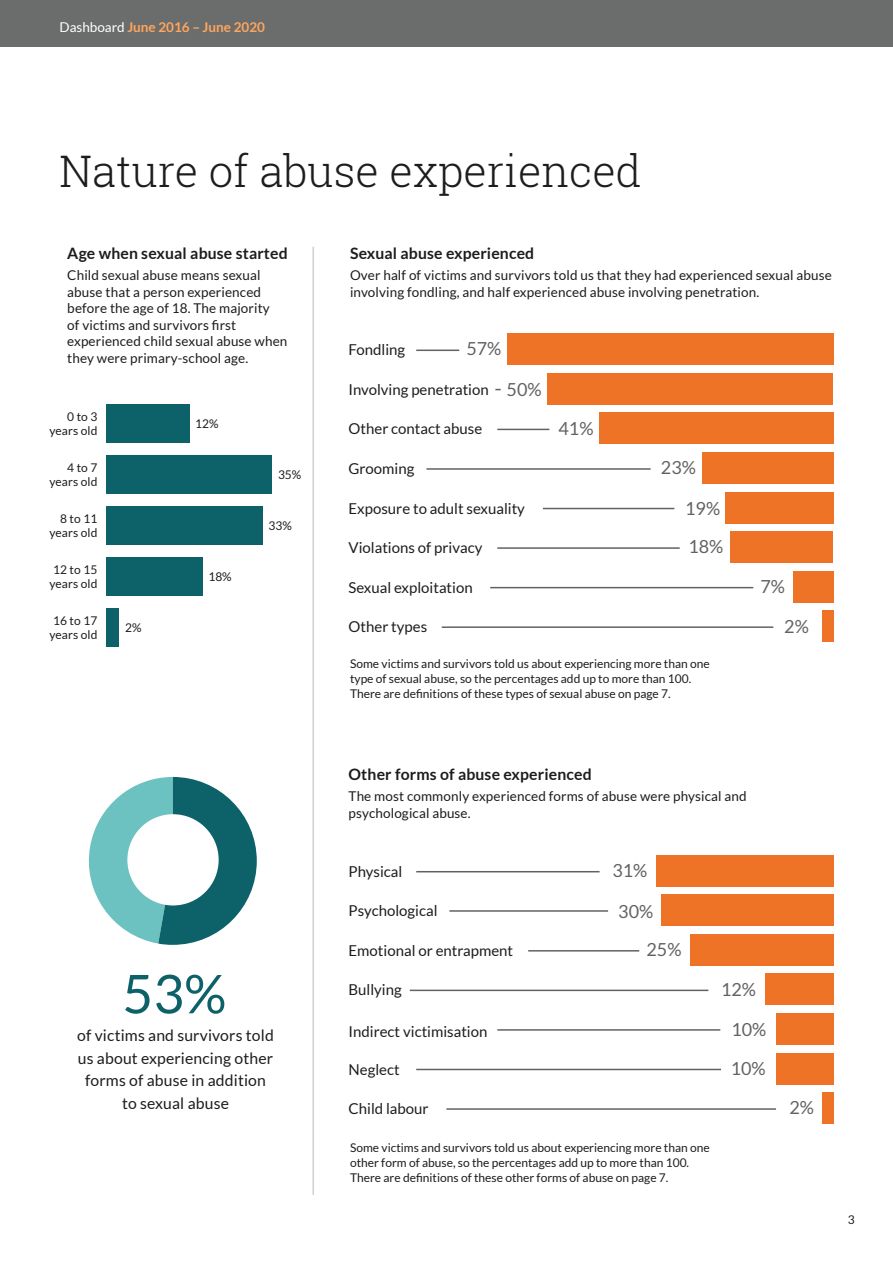
<style>
.page{position:relative;width:893px;height:1263px;background:#fff}
.page>*{position:absolute;margin:0;border:0;box-sizing:border-box;transform-origin:0 0}
.t1{font:53.4px "Lato";color:#0d6269}
.t2{font:300 43.5px "Roboto Slab";color:#1d1d1b}
.t3{font:18px/38.8px "Lato";color:#626261}
.t4{font:15.75px/22.5px "Lato";letter-spacing:.01em;color:#1d1d1b;text-align:center}
.t5{font:700 15.75px "Lato";letter-spacing:.01em;color:#1d1d1b}
.t6{font:15px "Lato";color:#1d1d1b}
.t7{font:13.5px/16.5px "Lato";letter-spacing:.01em;color:#1d1d1b}
.t8{font:700 13.5px "Lato";color:#ffa65c}
.t9{font:12px/13.5px "Lato";color:#1d1d1b;text-align:right}
.s1{font-weight:400;color:#fff}
</style>
<div class="page">
<div style="left:507px;top:334px;width:326px;height:31px;background:#ee7326"></div>
<div style="left:106px;top:404px;width:84px;height:38px;background:#0d6269"></div>
<div style="left:106px;top:455px;width:166px;height:39px;background:#0d6269"></div>
<div style="left:106px;top:506px;width:156px;height:39px;background:#0d6269"></div>
<div style="left:106px;top:557px;width:97px;height:39px;background:#0d6269"></div>
<div style="left:106px;top:608px;width:12px;height:39px;background:#0d6269"></div>
<div style="left:547px;top:373px;width:286px;height:31px;background:#ee7326"></div>
<div style="left:599px;top:413px;width:234px;height:31px;background:#ee7326"></div>
<div style="left:702px;top:452px;width:131px;height:32px;background:#ee7326"></div>
<div style="left:725px;top:492px;width:108px;height:31px;background:#ee7326"></div>
<div style="left:730px;top:531px;width:103px;height:32px;background:#ee7326"></div>
<div style="left:793px;top:571px;width:40px;height:31px;background:#ee7326"></div>
<div style="left:822px;top:611px;width:11px;height:31px;background:#ee7326"></div>
<hr style="left:416px;top:350px;width:43px;height:1px;background:#626261">
<hr style="left:497px;top:429px;width:52px;height:1px;background:#626261">
<hr style="left:442px;top:626px;width:331px;height:2px;background:#626261">
<hr style="left:490px;top:587px;width:263px;height:1px;background:#626261">
<hr style="left:497px;top:547px;width:183px;height:2px;background:#626261">
<hr style="left:543px;top:508px;width:131px;height:1px;background:#626261">
<hr style="left:426px;top:468px;width:225px;height:2px;background:#626261">
<hr style="left:312px;top:247px;width:2px;height:948px;background:#d0d0d0">
<div style="left:822px;top:1092px;width:11px;height:32px;background:#ee7326"></div>
<div style="left:776px;top:1053px;width:57px;height:31px;background:#ee7326"></div>
<div style="left:776px;top:1013px;width:57px;height:31px;background:#ee7326"></div>
<div style="left:764px;top:974px;width:69px;height:31px;background:#ee7326"></div>
<div style="left:690px;top:934px;width:143px;height:31px;background:#ee7326"></div>
<div style="left:661px;top:894px;width:172px;height:32px;background:#ee7326"></div>
<div style="left:656px;top:855px;width:177px;height:31px;background:#ee7326"></div>
<hr style="left:416px;top:871px;width:184px;height:1px;background:#626261">
<hr style="left:449px;top:910px;width:159px;height:2px;background:#626261">
<hr style="left:528px;top:950px;width:111px;height:1px;background:#626261">
<hr style="left:446px;top:1108px;width:330px;height:2px;background:#626261">
<hr style="left:416px;top:1069px;width:305px;height:1px;background:#626261">
<hr style="left:497px;top:1029px;width:223px;height:2px;background:#626261">
<hr style="left:410px;top:989px;width:298px;height:2px;background:#626261">
<svg style="left:88px;top:777px;width:169px;height:168px"></svg>
<div style="left:127px;top:814px;width:92px;height:91px;background:#fff;border-radius:50%"></div>
<div style="left:0;top:0;width:893px;height:47px;background:#6b6d6d"></div>
<p class="t8" style="left:60px;top:19px;width:207px"><span class="s1">Dashboard</span> June 2016 – June 2020</p>
<h2 class="t2" style="left:60px;top:141px;width:584px">Nature of abuse experienced</h2>
<h3 class="t5" style="left:67px;top:245px;width:222px">Age when sexual abuse started</h3>
<p class="t7" style="left:67px;top:267px;width:222px">Child sexual abuse means sexual abuse that a person experienced before the age of 18. The majority<br>of victims and survivors first experienced child sexual abuse when they were primary-school age.</p>
<p class="t9" style="left:49px;top:410px;width:50px">0 to 3 years old</p>
<p class="t9" style="left:49px;top:461px;width:50px">4 to 7 years old</p>
<p class="t9" style="left:49px;top:512px;width:50px">8 to 11 years old</p>
<p class="t9" style="left:49px;top:563px;width:50px;text-align:center">12 to 15 years old</p>
<p class="t9" style="left:49px;top:614px;width:50px;text-align:center">16 to 17 years old</p>
<p class="t9" style="left:125px;top:621px;width:18px">2%</p>
<p class="t9" style="left:195px;top:417px;width:25px">12%</p>
<p class="t9" style="left:208px;top:570px;width:25px">18%</p>
<p class="t9" style="left:278px;top:468px;width:25px">35%</p>
<p class="t9" style="left:268px;top:519px;width:25px">33%</p>
<h3 class="t5" style="left:350px;top:245px;width:186px">Sexual abuse experienced</h3>
<p class="t7" style="left:350px;top:267px;width:483px">Over half of victims and survivors told us that they had experienced sexual abuse involving fondling, and half experienced abuse involving penetration.</p>
<h3 class="t3" style="left:466px;top:329px;width:37px">57%</h3>
<p class="t6" style="left:349px;top:341px;width:58px">Fondling</p>
<p class="t6" style="left:349px;top:381px;width:142px">Involving penetration</p>
<p class="t6" style="left:349px;top:421px;width:135px">Other contact abuse</p>
<p class="t6" style="left:349px;top:460px;width:67px">Grooming</p>
<p class="t6" style="left:349px;top:500px;width:178px">Exposure to adult sexuality</p>
<p class="t6" style="left:349px;top:539px;width:135px">Violations of privacy</p>
<p class="t6" style="left:349px;top:579px;width:126px">Sexual exploitation</p>
<p class="t6" style="left:349px;top:618px;width:80px">Other types</p>
<h3 class="t3" style="left:507px;top:370px;width:37px">50%</h3>
<h3 class="t3" style="left:558px;top:409px;width:37px">41%</h3>
<h3 class="t3" style="left:661px;top:448px;width:37px">23%</h3>
<h3 class="t3" style="left:685px;top:488px;width:40px">19%<br>18%</h3>
<p class="t9" style="left:350px;top:656px;width:361px;line-height:15px;text-align:left">Some victims and survivors told us about experiencing more than one type of sexual abuse, so the percentages add up to more than 100.<br>There are definitions of these types of sexual abuse on page 7.</p>
<h3 class="t3" style="left:760px;top:567px;width:26px">7%</h3>
<h3 class="t3" style="left:784px;top:607px;width:26px">2%</h3>
<h1 class="t1" style="left:122px;top:964px;width:106px">53%</h1>
<h3 class="t4" style="left:77px;top:1024px;width:198px">of victims and survivors told us about experiencing other forms of abuse in addition to sexual abuse</h3>
<h3 class="t5" style="left:349px;top:766px;width:245px">Other forms of abuse experienced</h3>
<p class="t7" style="left:349px;top:788px;width:400px">The most commonly experienced forms of abuse were physical and psychological abuse.</p>
<p class="t6" style="left:349px;top:863px;width:55px">Physical</p>
<p class="t6" style="left:349px;top:902px;width:90px">Psychological</p>
<p class="t6" style="left:349px;top:942px;width:166px">Emotional or entrapment</p>
<p class="t6" style="left:349px;top:981px;width:55px">Bullying</p>
<p class="t6" style="left:349px;top:1023px;width:140px">Indirect victimisation</p>
<p class="t6" style="left:349px;top:1061px;width:53px">Neglect</p>
<p class="t6" style="left:349px;top:1100px;width:82px">Child labour</p>
<h3 class="t3" style="left:612px;top:850px;width:37px">31%</h3>
<h3 class="t3" style="left:646px;top:892px;width:37px;text-indent:-28px">30%<br>25%</h3>
<p class="t9" style="left:350px;top:1140px;width:361px;line-height:15px;text-align:left">Some victims and survivors told us about experiencing more than one other form of abuse, so the percentages add up to more than 100.<br>There are definitions of these other forms of abuse on page 7.</p>
<h3 class="t3" style="left:721px;top:970px;width:37px">12%</h3>
<h3 class="t3" style="left:731px;top:1010px;width:37px">10%<br>10%</h3>
<h3 class="t3" style="left:789px;top:1088px;width:26px">2%</h3>
<p class="t9" style="left:848px;top:1212px;width:8px">3</p>
</div>
